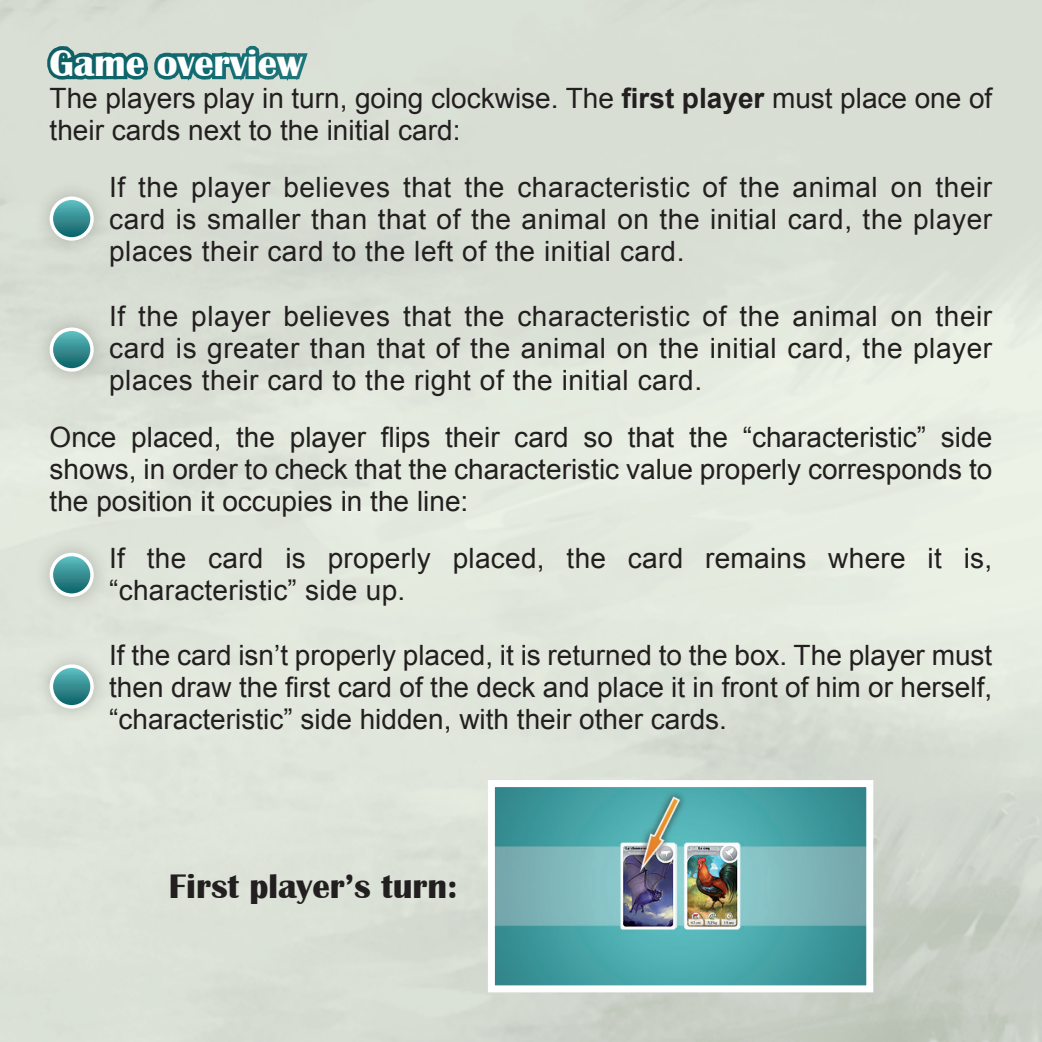
<style>
.page{position:relative;width:1042px;height:1042px;background:#fff}
.page>*{position:absolute;margin:0;border:0;box-sizing:border-box;transform-origin:0 0}
.t1{font:700 38.5px "Britannic";color:#fff}
.t2{font:700 35px "Britannic";color:#231f20}
.t3{font:28px/32.2px "Arial";color:#231f20;text-align:justify}
.s1{font-weight:700}
</style>
<div class="page">
<svg style="left:42px;top:39px;width:270px;height:56px;background:#85ada9"></svg>
<div style="left:33px;top:179px;width:78px;height:78px;background:#231f20;opacity:.25"></div>
<svg style="left:51px;top:198px;width:41px;height:41px"></svg>
<div style="left:50px;top:196px;width:44px;height:45px;border:4px solid #fff;border-radius:50%"></div>
<div style="left:33px;top:310px;width:78px;height:78px;background:#231f20;opacity:.25"></div>
<svg style="left:51px;top:329px;width:41px;height:41px"></svg>
<div style="left:50px;top:327px;width:44px;height:45px;border:4px solid #fff;border-radius:50%"></div>
<div style="left:33px;top:535px;width:78px;height:79px;background:#231f20;opacity:.25"></div>
<svg style="left:51px;top:554px;width:41px;height:41px"></svg>
<div style="left:50px;top:553px;width:44px;height:44px;border:4px solid #fff;border-radius:50%"></div>
<div style="left:33px;top:647px;width:78px;height:78px;background:#231f20;opacity:.25"></div>
<svg style="left:51px;top:666px;width:41px;height:41px"></svg>
<div style="left:50px;top:664px;width:44px;height:44px;border:4px solid #fff;border-radius:50%"></div>
<svg style="left:484px;top:776px;width:393px;height:220px;background:#73afb1"></svg>
<h1 class="t1" style="left:50px;top:41px;width:254px">Game overview</h1>
<p class="t3" style="left:50px;top:82px;width:944px">The players play in turn, going clockwise. The <span class="s1">first player</span> must place one of their cards next to the initial card:</p>
<p class="t3" style="left:109px;top:171px;width:884px">If the player believes that the characteristic of the animal on their card is smaller than that of the animal on the initial card, the player places their card to the left of the initial card.</p>
<p class="t3" style="left:109px;top:300px;width:884px">If the player believes that the characteristic of the animal on their card is greater than that of the animal on the initial card, the player places their card to the right of the initial card.</p>
<p class="t3" style="left:50px;top:421px;width:944px">Once placed, the player flips their card so that the “characteristic” side shows, in order to check that the characteristic value properly corresponds to the position it occupies in the line:</p>
<p class="t3" style="left:109px;top:542px;width:884px">If the card is properly placed, the card remains where it is, “characteristic” side up.</p>
<p class="t3" style="left:109px;top:639px;width:884px">If the card isn’t properly placed, it is returned to the box. The player must then draw the first card of the deck and place it in front of him or herself, “characteristic” side hidden, with their other cards.</p>
<p class="t2" style="left:169px;top:866px;width:290px">First player’s turn:</p>
</div>
